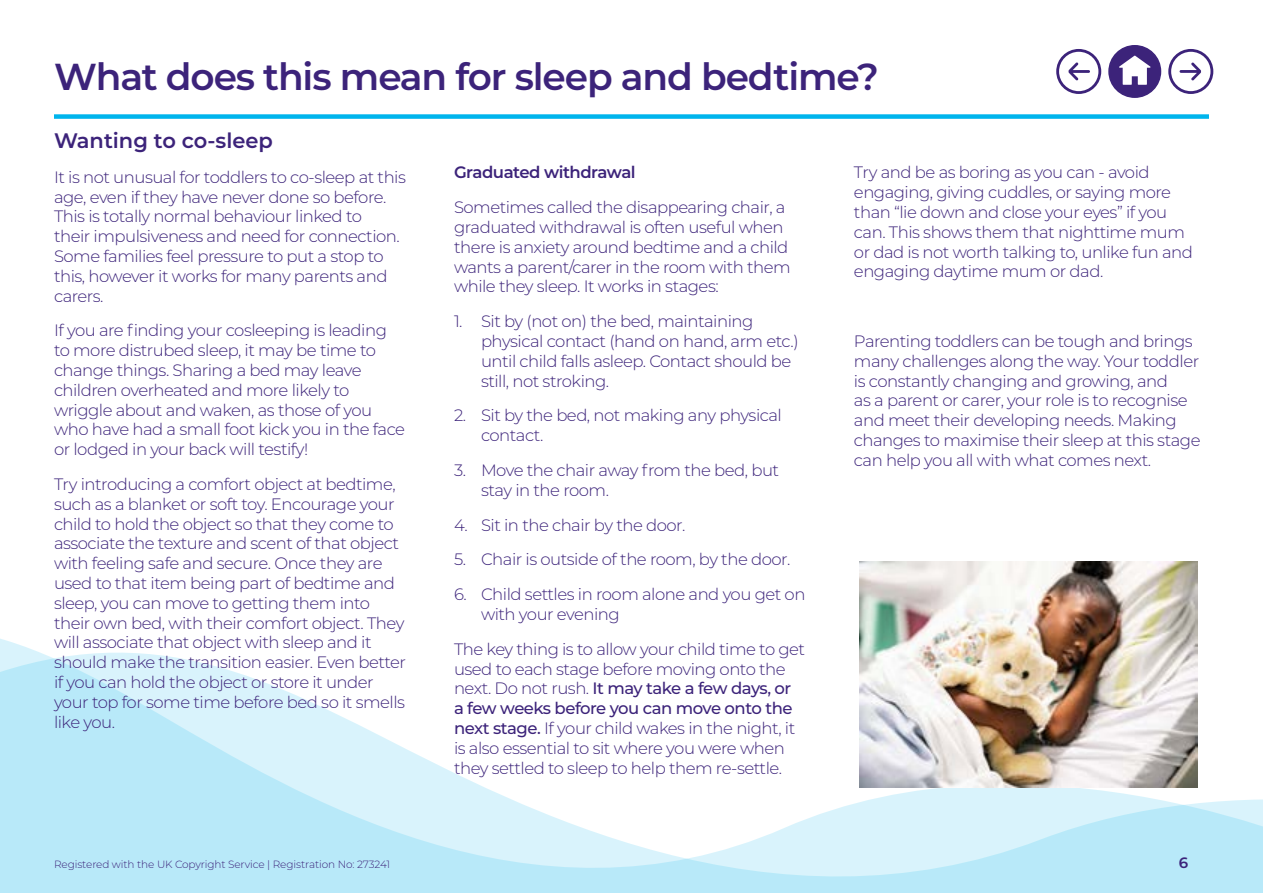
<style>
.page{position:relative;width:1263px;height:893px;background:#fff}
.page>*{position:absolute;margin:0;border:0;box-sizing:border-box;transform-origin:0 0}
.t1{font:600 37.5px "Montserrat";letter-spacing:-.03em;color:#3c237a}
.t2{font:600 21px "Montserrat";color:#3c237a}
.t3{font:300 16.5px/19.8px "Montserrat";letter-spacing:-.03em;color:#3c237a}
.t4{font:600 16.5px "Montserrat";letter-spacing:-.03em;color:#3c237a}
.t5{font:600 15px "Montserrat";color:#3c237a}
.t6{font:300 10.5px "Montserrat";letter-spacing:-.01em;color:#3c237a}
.s1{font-weight:500}
</style>
<div class="page">
<svg style="left:0;top:638px;width:1263px;height:255px"></svg>
<div style="left:54px;top:114px;width:1155px;height:5px;background:#00b5ed"></div>
<img style="left:859px;top:561px;width:339px;height:226px">
<div style="left:1109px;top:46px;width:51px;height:51px;background:#3c237a;border-radius:50%"></div>
<div style="left:1108px;top:45px;width:53px;height:53px;border:2px solid #3c237a;border-radius:50%"></div>
<svg style="left:1119px;top:56px;width:31px;height:29px"></svg>
<svg style="left:1056px;top:49px;width:45px;height:45px"></svg>
<svg style="left:1168px;top:49px;width:45px;height:45px"></svg>
<h1 class="t1" style="left:54px;top:61px;width:826px">What does this mean for sleep and bedtime?</h1>
<p class="t2" style="left:54px;top:132px;width:220px">Wanting to co-sleep</p>
<p class="t3" style="left:54px;top:167px;width:353px">It is not unusual for toddlers to co-sleep at this age, even if they have never done so before.<br>This is totally normal behaviour linked to<br>their impulsiveness and need for connection.<br>Some families feel pressure to put a stop to this, however it works for many parents and carers.</p>
<p class="t3" style="left:54px;top:321px;width:353px">If you are finding your cosleeping is leading to more distrubed sleep, it may be time to change things. Sharing a bed may leave children overheated and more likely to wriggle about and waken, as those of you who have had a small foot kick you in the face or lodged in your back will testify!</p>
<p class="t3" style="left:54px;top:475px;width:353px">Try introducing a comfort object at bedtime, such as a blanket or soft toy. Encourage your child to hold the object so that they come to associate the texture and scent of that object with feeling safe and secure. Once they are used to that item being part of bedtime and sleep, you can move to getting them into their own bed, with their comfort object. They will associate that object with sleep and it should make the transition easier. Even better if you can hold the object or store it under your top for some time before bed so it smells like you.</p>
<p class="t4" style="left:454px;top:166px;width:183px">Graduated withdrawal</p>
<p class="t3" style="left:454px;top:198px;width:338px">Sometimes called the disappearing chair, a graduated withdrawal is often useful when there is anxiety around bedtime and a child wants a parent/carer in the room with them while they sleep. It works in stages:</p>
<p class="t3" style="left:481px;top:312px;width:319px;text-indent:-27px">1. Sit by (not on) the bed, maintaining physical contact (hand on hand, arm etc.) until child falls asleep. Contact should be still, not stroking.</p>
<p class="t3" style="left:481px;top:406px;width:302px;text-indent:-27px">2. Sit by the bed, not making any physical contact.</p>
<p class="t3" style="left:481px;top:461px;width:300px;text-indent:-27px">3. Move the chair away from the bed, but stay in the room.</p>
<p class="t3" style="left:454px;top:515px;width:233px">4. Sit in the chair by the door.</p>
<p class="t3" style="left:454px;top:550px;width:338px">5. Chair is outside of the room, by the door.</p>
<p class="t3" style="left:481px;top:585px;width:326px;text-indent:-27px">6. Child settles in room alone and you get on with your evening</p>
<p class="t3" style="left:454px;top:640px;width:353px">The key thing is to allow your child time to get used to each stage before moving onto the next. Do not rush. <span class="s1">It may take a few days, or a few weeks before you can move onto the next stage.</span> If your child wakes in the night, it is also essential to sit where you were when they settled to sleep to help them re-settle.</p>
<p class="t3" style="left:854px;top:163px;width:340px">Try and be as boring as you can - avoid engaging, giving cuddles, or saying more than “lie down and close your eyes” if you can. This shows them that nighttime mum or dad is not worth talking to, unlike fun and engaging daytime mum or dad.</p>
<p class="t3" style="left:854px;top:332px;width:348px">Parenting toddlers can be tough and brings many challenges along the way. Your toddler is constantly changing and growing, and<br>as a parent or carer, your role is to recognise and meet their developing needs. Making changes to maximise their sleep at this stage can help you all with what comes next.</p>
<p class="t6" style="left:54px;top:860px;width:338px">Registered with the UK Copyright Service | Registration No: 273241</p>
<p class="t5" style="left:1179px;top:856px;width:11px">6</p>
</div>
